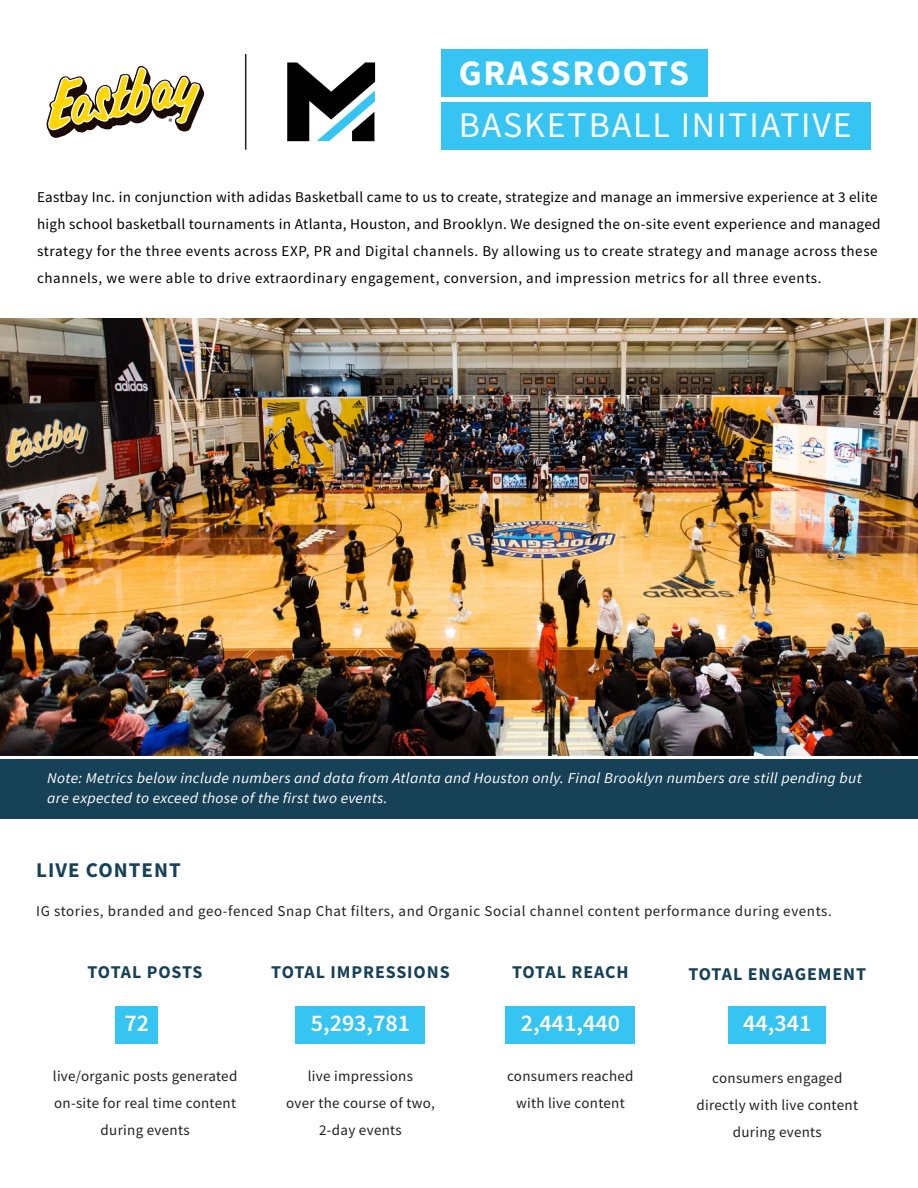
<style>
.page{position:relative;width:918px;height:1188px;background:#fff}
.page>*{position:absolute;margin:0;border:0;box-sizing:border-box;transform-origin:0 0}
.t1{font:36px "Source Sans Pro";letter-spacing:.05em;color:#fff}
.t2{font:700 36px "Source Sans Pro";letter-spacing:.05em;color:#fff}
.t3{font:600 24px "Source Sans Pro";color:#fff}
.t4{font:700 21px "Source Sans Pro";letter-spacing:.05em;color:#164157}
.t5{font:700 18px "Source Sans Pro";letter-spacing:.05em;color:#164157}
.t6{font:700 18px "Source Sans Pro";letter-spacing:.025em;color:#164157}
.t7{font:15px/27px "Source Sans Pro";letter-spacing:.02em;color:#000}
.t8{font:15px/27px "Source Sans Pro";letter-spacing:.02em;color:#231f20;text-align:center}
.t9{font:italic 15px/19.5px "Source Sans Pro";letter-spacing:.02em;color:#fff;scale:1.04 1}
.t10{font:15px "Source Sans Pro";letter-spacing:.04em;color:#231f20}
</style>
<div class="page">
<div style="left:0;top:759px;width:918px;height:60px;background:#164157"></div>
<div style="left:441px;top:49px;width:266px;height:47px;background:#36c4f2"></div>
<div style="left:441px;top:102px;width:430px;height:47px;background:#36c4f2"></div>
<svg style="left:287px;top:62px;width:88px;height:79px"></svg>
<hr style="left:245px;top:54px;width:1px;height:96px;background:#231f20">
<svg style="left:46px;top:65px;width:158px;height:73px"></svg>
<img style="left:0;top:319px;width:918px;height:436px">
<div style="left:116px;top:1006px;width:42px;height:37px;background:#36c4f2"></div>
<div style="left:296px;top:1006px;width:129px;height:37px;background:#36c4f2"></div>
<div style="left:505px;top:1006px;width:130px;height:37px;background:#36c4f2"></div>
<div style="left:729px;top:1006px;width:97px;height:37px;background:#36c4f2"></div>
<p class="t2" style="left:459px;top:48px;width:232px">GRASSROOTS</p>
<p class="t1" style="left:459px;top:102px;width:394px">BASKETBALL INITIATIVE</p>
<p class="t7" style="left:37px;top:183px;width:845px">Eastbay Inc. in conjunction with adidas Basketball came to us to create, strategize and manage an immersive experience at 3 elite high school basketball tournaments in Atlanta, Houston, and Brooklyn. We designed the on-site event experience and managed strategy for the three events across EXP, PR and Digital channels. By allowing us to create strategy and manage across these channels, we were able to drive extraordinary engagement, conversion, and impression metrics for all three events.</p>
<p class="t9" style="left:47px;top:768px;width:785px">Note: Metrics below include numbers and data from Atlanta and Houston only. Final Brooklyn numbers are still pending but are expected to exceed those of the first two events.</p>
<p class="t4" style="left:36px;top:856px;width:146px">LIVE CONTENT</p>
<p class="t10" style="left:36px;top:901px;width:797px">IG stories, branded and geo-fenced Snap Chat filters, and Organic Social channel content performance during events.</p>
<p class="t6" style="left:88px;top:960px;width:117px">TOTAL POSTS</p>
<p class="t5" style="left:271px;top:960px;width:180px">TOTAL IMPRESSIONS</p>
<p class="t5" style="left:512px;top:960px;width:118px">TOTAL REACH</p>
<p class="t5" style="left:689px;top:962px;width:179px">TOTAL ENGAGEMENT</p>
<p class="t3" style="left:125px;top:1008px;width:26px">72</p>
<p class="t3" style="left:311px;top:1008px;width:101px">5,293,781</p>
<p class="t3" style="left:521px;top:1008px;width:101px">2,441,440</p>
<p class="t3" style="left:743px;top:1008px;width:70px">44,341</p>
<p class="t8" style="left:53px;top:1063px;width:186px">live/organic posts generated on-site for real time content during events</p>
<p class="t8" style="left:308px;top:1063px;width:107px">live impressions</p>
<p class="t8" style="left:286px;top:1090px;width:150px">over the course of two,</p>
<p class="t8" style="left:319px;top:1117px;width:84px">2-day events</p>
<p class="t8" style="left:507px;top:1063px;width:128px">consumers reached</p>
<p class="t8" style="left:516px;top:1090px;width:110px">with live content</p>
<p class="t8" style="left:712px;top:1065px;width:132px">consumers engaged</p>
<p class="t8" style="left:696px;top:1092px;width:163px">directly with live content</p>
<p class="t8" style="left:733px;top:1119px;width:91px">during events</p>
</div>
